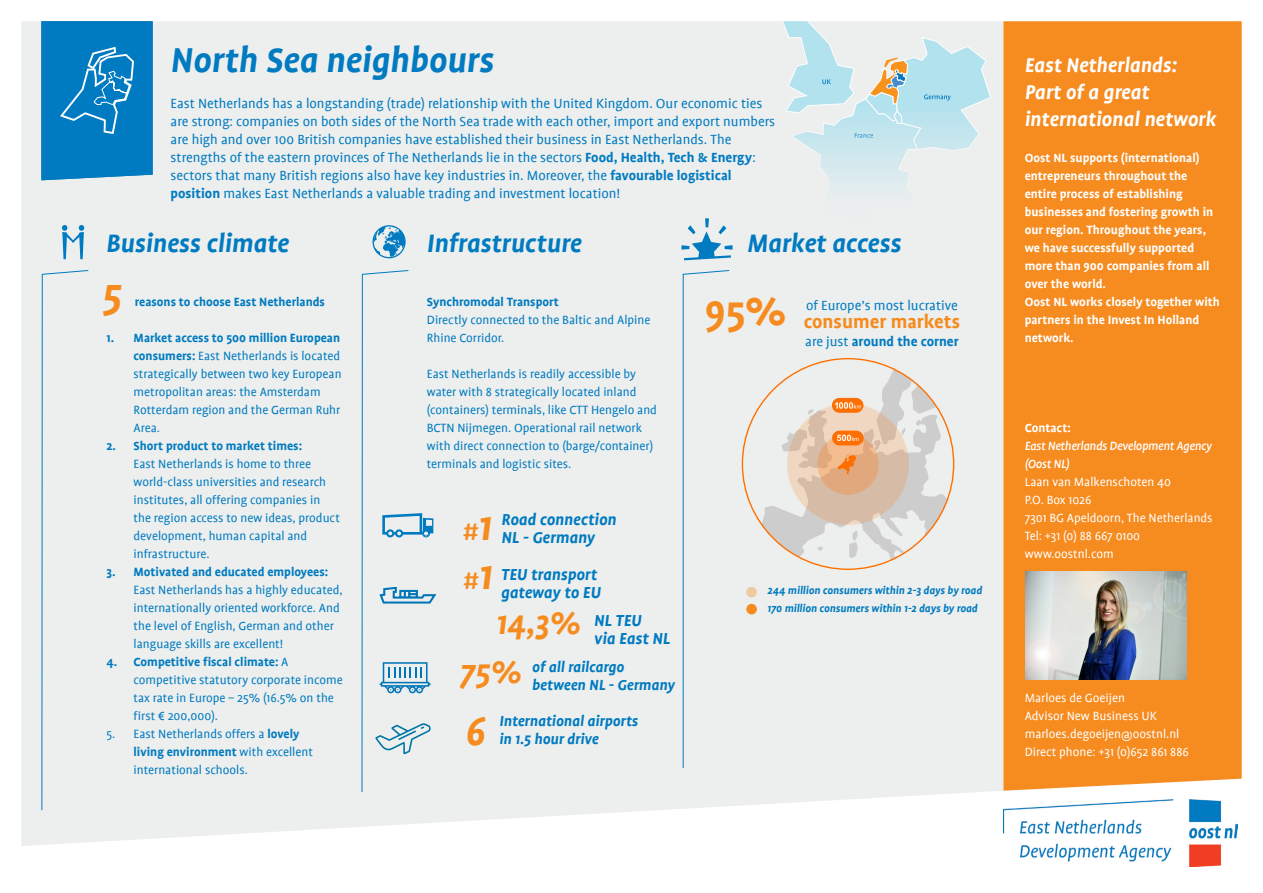
<style>
.page{position:relative;width:1263px;height:893px;background:#fff}
.page>*{position:absolute;margin:0;border:0;box-sizing:border-box;transform-origin:0 0}
.t1{font:italic 700 46.5px "Profile";color:#f68b1f}
.t2{font:700 45px "Profile";color:#f68b1f}
.t3{font:italic 700 45px "Profile";color:#f68b1f}
.t4{font:italic 700 39px "Profile";color:#007ac0}
.t5{font:italic 700 36px "Profile";color:#f68b1f}
.t6{font:italic 700 28.5px "Profile";color:#007ac0}
.t7{font:italic 700 27px "Profile";color:#f68b1f}
.t8{font:italic 700 22.5px/27px "Profile";color:#fff}
.t9{font:700 21px "Profile";color:#f68b1f}
.t10{font:italic 700 18px/18px "Profile";color:#007ac0}
.t11{font:italic 700 16.5px/18px "Profile";color:#007ac0}
.t12{font:15px/18px "Profile";color:#007ac0}
.t13{font:700 15px "Profile";color:#007ac0}
.t14{font:13.5px/18px "Profile";color:#007ac0}
.t15{font:700 13.5px/18px "Profile";color:#fff}
.t16{font:13.5px "Profile";color:#fff}
.t17{font:700 13.5px "Profile";color:#007ac0}
.t18{font:italic 500 13.5px/18px "Profile";letter-spacing:-.02em;color:#fff}
.t19{font:italic 700 12px "Profile";color:#007ac0}
.s1{font-weight:700}
.s2{font-size:45px}
.s3{font-weight:400}
</style>
<div class="page">
<div style="left:21px;top:21px;width:982px;height:825px;background:#ecefee"></div>
<svg style="left:742px;top:358px;width:212px;height:212px;background:#e5d9cd"></svg>
<div style="left:746px;top:604px;width:11px;height:10px;background:#f68b1f;border-radius:50%"></div>
<div style="left:746px;top:587px;width:11px;height:10px;background:#efc9a0;border-radius:50%"></div>
<div style="left:1003px;top:21px;width:239px;height:770px;background:#f68b1f"></div>
<div style="left:372px;top:225px;width:34px;height:33px;border:1px solid #007ac0;border-radius:50%"></div>
<svg style="left:373px;top:227px;width:32px;height:30px"></svg>
<svg style="left:62px;top:225px;width:22px;height:34px"></svg>
<div style="left:682px;top:270px;width:48px;height:499px;background:#ecefee"></div>
<svg style="left:361px;top:270px;width:76px;height:523px;background:#dee8ea"></svg>
<svg style="left:41px;top:270px;width:48px;height:541px;background:#dfe8eb"></svg>
<img style="left:1003px;top:799px;width:234px;height:68px">
<svg style="left:778px;top:21px;width:213px;height:202px;background:#d9e9eb"></svg>
<svg style="left:1051px;top:465px;width:5px;height:3px"></svg>
<img style="left:1025px;top:572px;width:162px;height:107px">
<svg style="left:41px;top:21px;width:112px;height:159px;background:#1082c3"></svg>
<svg style="left:681px;top:218px;width:51px;height:42px;background:#abcee1"></svg>
<p class="t4" style="left:171px;top:39px;width:325px">North Sea neighbours</p>
<p class="t12" style="left:171px;top:95px;width:606px">East Netherlands has a longstanding (trade) relationship with the United Kingdom. Our economic ties are strong: companies on both sides of the North Sea trade with each other, import and export numbers are high and over 100 British companies have established their business in East Netherlands. The strengths of the eastern provinces of The Netherlands lie in the sectors <span class="s1">Food, Health, Tech &amp; Energy</span>: sectors that many British regions also have key industries in. Moreover, the <span class="s1">favourable logistical position</span> makes East Netherlands a valuable trading and investment location!</p>
<p class="t6" style="left:106px;top:228px;width:184px">Business climate</p>
<p class="t6" style="left:427px;top:228px;width:156px">Infrastructure</p>
<p class="t6" style="left:747px;top:228px;width:156px">Market access</p>
<p class="t1" style="left:103px;top:269px;width:21px">5</p>
<p class="t17" style="left:135px;top:295px;width:192px">reasons to choose East Netherlands</p>
<p class="t14" style="left:134px;top:329px;width:210px;text-indent:-27px"><span class="s1">1. Market access to 500 million European consumers:</span> East Netherlands is located strategically between two key European metropolitan areas: the Amsterdam Rotterdam region and the German Ruhr Area.</p>
<p class="t14" style="left:134px;top:437px;width:208px;text-indent:-27px"><span class="s1">2. Short product to market times:<br></span>East Netherlands is home to three world-class universities and research institutes, all offering companies in the region access to new ideas, product development, human capital and infrastructure.</p>
<p class="t14" style="left:134px;top:563px;width:210px;text-indent:-27px"><span class="s1">3. Motivated and educated employees:<br></span>East Netherlands has a highly educated, internationally oriented workforce. And the level of English, German and other language skills are excellent!</p>
<p class="t14" style="left:134px;top:653px;width:211px;text-indent:-27px"><span class="s1">4. Competitive fiscal climate:</span> A competitive statutory corporate income tax rate in Europe – 25% (16.5% on the first € 200,000).</p>
<p class="t14" style="left:134px;top:725px;width:181px;text-indent:-27px">5. East Netherlands offers a <span class="s1">lovely living environment</span> with excellent international schools.</p>
<p class="t17" style="left:427px;top:295px;width:134px">Synchromodal Transport</p>
<p class="t14" style="left:427px;top:311px;width:225px">Directly connected to the Baltic and Alpine<br>Rhine Corridor.</p>
<p class="t14" style="left:427px;top:365px;width:232px">East Netherlands is readily accessible by water with 8 strategically located inland (containers) terminals, like CTT Hengelo and BCTN Nijmegen. Operational rail network with direct connection to (barge/container) terminals and logistic sites.</p>
<p class="t7" style="left:462px;top:517px;width:31px">#<span class="s2">1</span></p>
<p class="t10" style="left:501px;top:510px;width:117px">Road connection<br>NL - Germany</p>
<p class="t7" style="left:463px;top:566px;width:31px">#<span class="s2">1</span></p>
<p class="t10" style="left:501px;top:565px;width:101px">TEU transport gateway to EU</p>
<p class="t5" style="left:496px;top:604px;width:86px">14,3%</p>
<p class="t10" style="left:594px;top:611px;width:77px">NL TEU<br>via East NL</p>
<p class="t5" style="left:460px;top:652px;width:63px">75%</p>
<p class="t3" style="left:465px;top:706px;width:22px">6</p>
<p class="t11" style="left:532px;top:657px;width:144px">of all railcargo between NL - Germany</p>
<p class="t11" style="left:499px;top:712px;width:140px">International airports in 1.5 hour drive</p>
<p class="t2" style="left:705px;top:286px;width:83px">95%</p>
<p class="t12" style="left:806px;top:296px;width:153px">of Europe’s most lucrative</p>
<p class="t9" style="left:804px;top:310px;width:158px">consumer markets</p>
<p class="t13" style="left:805px;top:333px;width:155px"><span class="s3">are just</span> around the corner</p>
<p class="t19" style="left:767px;top:584px;width:216px">244 million consumers within 2-3 days by road</p>
<p class="t19" style="left:767px;top:602px;width:212px">170 million consumers within 1-2 days by road</p>
<p class="t8" style="left:1025px;top:51px;width:154px">East Netherlands:<br>Part of a great</p>
<p class="t8" style="left:1025px;top:105px;width:193px">international network</p>
<p class="t15" style="left:1025px;top:149px;width:190px">Oost NL supports (international) entrepreneurs throughout the entire process of establishing businesses and fostering growth in our region. Throughout the years, we have successfully supported more than 900 companies from all over the world.</p>
<p class="t15" style="left:1025px;top:293px;width:197px">Oost NL works closely together with partners in the Invest In Holland network.</p>
<p class="t15" style="left:1025px;top:419px;width:48px">Contact:</p>
<p class="t18" style="left:1025px;top:437px;width:189px">East Netherlands Development Agency (Oost NL)</p>
<p class="t16" style="left:1025px;top:475px;width:148px">Laan van Malkenschoten 40</p>
<p class="t16" style="left:1025px;top:493px;width:68px">P.O. Box 1026</p>
<p class="t16" style="left:1025px;top:511px;width:189px">7301 BG Apeldoorn, The Netherlands</p>
<p class="t16" style="left:1025px;top:529px;width:117px">Tel: +31 (0) 88 667 0100</p>
<p class="t16" style="left:1025px;top:547px;width:91px">www.oostnl.com</p>
<p class="t16" style="left:1025px;top:691px;width:102px">Marloes de Goeijen</p>
<p class="t16" style="left:1025px;top:709px;width:134px">Advisor New Business UK</p>
<p class="t16" style="left:1025px;top:727px;width:156px">marloes.degoeijen@oostnl.nl</p>
<p class="t16" style="left:1025px;top:745px;width:166px">Direct phone: +31 (0)652 861 886</p>
</div>
